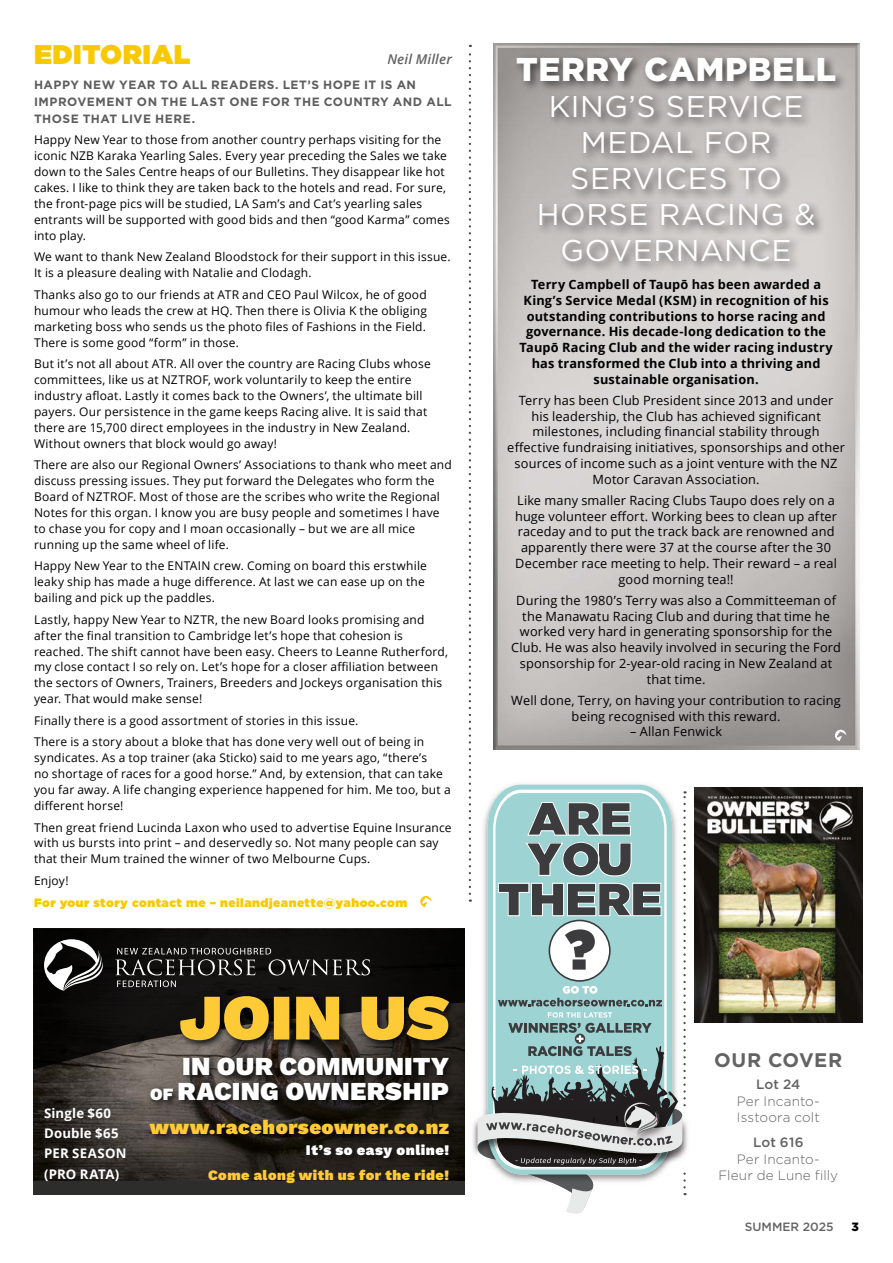
<style>
.page{position:relative;width:893px;height:1263px;background:#fff}
.page>*{position:absolute;margin:0;border:0;box-sizing:border-box;transform-origin:0 0}
.t1{font:900 46.35px/40.3px "Gotham";color:#3c3b3d;text-align:center}
.t2{font:900 33px "Gotham";letter-spacing:.02em;color:#fff}
.t3{font:30px/36px "Gotham";letter-spacing:.02em;color:#fff;text-align:center}
.t4{font:900 27px "Gotham";letter-spacing:.02em;color:#f9c900}
.t5{font:900 25.95px/25.5px "Work Sans";letter-spacing:.01em;color:#fff;text-align:right}
.t6{font:900 20.4px "Work Sans";letter-spacing:.025em;color:#fecb37}
.t7{font:700 19.65px "Gotham";letter-spacing:.025em;color:#646363}
.t8{font:900 14.7px "Work Sans";letter-spacing:.035em;color:#fff}
.t9{font:900 14.4px "Work Sans";letter-spacing:.03em;color:#fecb37}
.t10{font:300 13.5px/16.5px "Gotham";letter-spacing:.01em;color:#646363}
.t11{font:500 13.5px "Gotham";letter-spacing:.01em;color:#646363}
.t12{font:italic 600 13.5px "Open Sans";letter-spacing:.015em;color:#646363}
.t13{font:700 13.2px/20.2px "Open Sans";letter-spacing:.015em;color:#fff}
.t14{font:12.75px/15.8px "Open Sans";letter-spacing:.015em;color:#000;text-align:center}
.t15{font:700 12.75px/15.8px "Open Sans";letter-spacing:.01em;color:#000;text-align:center}
.t16{font:12px/15.9px "Open Sans";letter-spacing:.015em;color:#000}
.t17{font:700 12px/16.6px "Gotham";letter-spacing:.04em;color:#5f5e5e}
.t18{font:900 12px "Gotham";letter-spacing:.04em;color:#f9c900}
.t19{font:500 12px "Gotham";color:#646363}
.t20{font:900 12px "Gotham";color:#000}
.s1{font-size:17.25px}
</style>
<div class="page">
<img style="left:493px;top:43px;width:366px;height:706px">
<svg style="left:469px;top:45px;width:2px;height:857px"></svg>
<svg style="left:420px;top:896px;width:12px;height:11px"></svg>
<img style="left:513px;top:784px;width:133px;height:1px">
<img style="left:472px;top:1119px;width:216px;height:35px">
<svg style="left:478px;top:791px;width:208px;height:423px"></svg>
<img style="left:694px;top:788px;width:168px;height:234px">
<div style="left:33px;top:928px;width:432px;height:267px;background:#2d2d2c"></div>
<img style="left:33px;top:1070px;width:432px;height:110px">
<div style="left:147px;top:1054px;width:310px;height:56px;background:#000;opacity:.75"></div>
<div style="left:147px;top:1117px;width:312px;height:51px;background:#000;opacity:.75"></div>
<svg style="left:33px;top:928px;width:432px;height:142px;background:#1b1917"></svg>
<svg style="left:115px;top:948px;width:255px;height:39px;background:#302e2d"></svg>
<svg style="left:44px;top:939px;width:61px;height:52px;background:#5c5b5b"></svg>
<div style="left:178px;top:993px;width:279px;height:56px;background:#000;opacity:.75"></div>
<svg style="left:180px;top:996px;width:269px;height:44px;background:#a8882c"></svg>
<div style="left:513px;top:53px;width:335px;height:220px;background:#000;opacity:.62"></div>
<svg style="left:835px;top:730px;width:11px;height:11px"></svg>
<h3 class="t4" style="left:34px;top:35px;width:158px">EDITORIAL</h3>
<p class="t12" style="left:387px;top:50px;width:66px">Neil Miller</p>
<p class="t17" style="left:34px;top:77px;width:419px">HAPPY NEW YEAR TO ALL READERS. LET’S HOPE IT IS AN<br>IMPROVEMENT ON THE LAST ONE FOR THE COUNTRY AND ALL<br>THOSE THAT LIVE HERE.</p>
<p class="t16" style="left:34px;top:132px;width:417px">Happy New Year to those from another country perhaps visiting for the iconic NZB Karaka Yearling Sales. Every year preceding the Sales we take down to the Sales Centre heaps of our Bulletins. They disappear like hot cakes. I like to think they are taken back to the hotels and read. For sure, the front-page pics will be studied, LA Sam’s and Cat’s yearling sales entrants will be supported with good bids and then “good Karma” comes into play.</p>
<p class="t16" style="left:34px;top:249px;width:418px">We want to thank New Zealand Bloodstock for their support in this issue.<br>It is a pleasure dealing with Natalie and Clodagh.</p>
<p class="t16" style="left:34px;top:286px;width:394px;text-align:justify">Thanks also go to our friends at ATR and CEO Paul Wilcox, he of good humour who leads the crew at HQ. Then there is Olivia K the obliging marketing boss who sends us the photo files of Fashions in the Field.<br>There is some good “form” in those.</p>
<p class="t16" style="left:34px;top:355px;width:398px">But it’s not all about ATR. All over the country are Racing Clubs whose committees, like us at NZTROF, work voluntarily to keep the entire industry afloat. Lastly it comes back to the Owners’, the ultimate bill payers. Our persistence in the game keeps Racing alive. It is said that there are 15,700 direct employees in the industry in New Zealand.<br>Without owners that block would go away!</p>
<p class="t16" style="left:34px;top:456px;width:419px">There are also our Regional Owners’ Associations to thank who meet and discuss pressing issues. They put forward the Delegates who form the Board of NZTROF. Most of those are the scribes who write the Regional Notes for this organ. I know you are busy people and sometimes I have to chase you for copy and I moan occasionally – but we are all mice running up the same wheel of life.</p>
<p class="t16" style="left:34px;top:558px;width:394px">Happy New Year to the ENTAIN crew. Coming on board this erstwhile leaky ship has made a huge difference. At last we can ease up on the bailing and pick up the paddles.</p>
<p class="t16" style="left:34px;top:611px;width:416px">Lastly, happy New Year to NZTR, the new Board looks promising and after the final transition to Cambridge let’s hope that cohesion is reached. The shift cannot have been easy. Cheers to Leanne Rutherford, my close contact I so rely on. Let’s hope for a closer affiliation between the sectors of Owners, Trainers, Breeders and Jockeys organisation this year. That would make sense!</p>
<p class="t16" style="left:34px;top:709px;width:392px;line-height:21.5px">Finally there is a good assortment of stories in this issue.<br>There is a story about a bloke that has done very well out of being in</p>
<p class="t16" style="left:34px;top:750px;width:418px">syndicates. As a top trainer (aka Sticko) said to me years ago, “there’s<br>no shortage of races for a good horse.” And, by extension, that can take you far away. A life changing experience happened for him. Me too, but a different horse!</p>
<p class="t16" style="left:34px;top:819px;width:419px">Then great friend Lucinda Laxon who used to advertise Equine Insurance with us bursts into print – and deservedly so. Not many people can say that their Mum trained the winner of two Melbourne Cups.</p>
<p class="t16" style="left:34px;top:872px;width:36px">Enjoy!</p>
<p class="t18" style="left:34px;top:894px;width:375px">For your story contact me – neilandjeanette@yahoo.com</p>
<h2 class="t2" style="left:516px;top:46px;width:322px">TERRY CAMPBELL</h2>
<h3 class="t3" style="left:537px;top:87px;width:280px">KING’S SERVICE<br>MEDAL FOR<br>SERVICES TO<br>HORSE RACING &amp;<br>GOVERNANCE</h3>
<p class="t15" style="left:520px;top:276px;width:315px">Terry Campbell of Taupō has been awarded a King’s Service Medal (KSM) in recognition of his outstanding contributions to horse racing and governance. His decade-long dedication to the Taupō Racing Club and the wider racing industry has transformed the Club into a thriving and sustainable organisation.</p>
<p class="t14" style="left:507px;top:392px;width:339px">Terry has been Club President since 2013 and under<br>his leadership, the Club has achieved significant milestones, including financial stability through effective fundraising initiatives, sponsorships and other sources of income such as a joint venture with the NZ Motor Caravan Association.</p>
<p class="t14" style="left:515px;top:492px;width:324px">Like many smaller Racing Clubs Taupo does rely on a huge volunteer effort. Working bees to clean up after raceday and to put the track back are renowned and apparently there were 37 at the course after the 30<br>December race meeting to help. Their reward – a real good morning tea!!</p>
<p class="t14" style="left:511px;top:592px;width:332px">During the 1980’s Terry was also a Committeeman of the Manawatu Racing Club and during that time he worked very hard in generating sponsorship for the Club. He was also heavily involved in securing the Ford sponsorship for 2-year-old racing in New Zealand at that time.</p>
<p class="t14" style="left:511px;top:692px;width:331px">Well done, Terry, on having your contribution to racing being recognised with this reward.</p>
<p class="t14" style="left:630px;top:723px;width:94px">– Allan Fenwick</p>
<h1 class="t1" style="left:498px;top:798px;width:166px">ARE<br>YOU<br>THERE</h1>
<p class="t13" style="left:44px;top:1102px;width:84px">Single $60<br>Double $65<br>PER SEASON (PRO RATA)</p>
<h3 class="t5" style="left:150px;top:1052px;width:301px">IN OUR COMMUNITY<br><span class="s1">OF</span> RACING OWNERSHIP</h3>
<h3 class="t6" style="left:150px;top:1112px;width:301px">www.racehorseowner.co.nz</h3>
<p class="t8" style="left:306px;top:1138px;width:145px">It’s so easy online!</p>
<p class="t9" style="left:208px;top:1164px;width:242px">Come along with us for the ride!</p>
<h3 class="t7" style="left:714px;top:1047px;width:130px">OUR COVER</h3>
<p class="t11" style="left:756px;top:1075px;width:46px">Lot 24</p>
<p class="t10" style="left:737px;top:1092px;width:84px">Per Incanto-<br>Isstoora colt</p>
<p class="t11" style="left:753px;top:1133px;width:52px">Lot 616</p>
<p class="t10" style="left:718px;top:1150px;width:121px;text-align:center">Per Incanto-<br>Fleur de Lune filly</p>
<p class="t19" style="left:745px;top:1218px;width:90px">SUMMER 2025</p>
<p class="t20" style="left:851px;top:1218px;width:9px">3</p>
</div>
